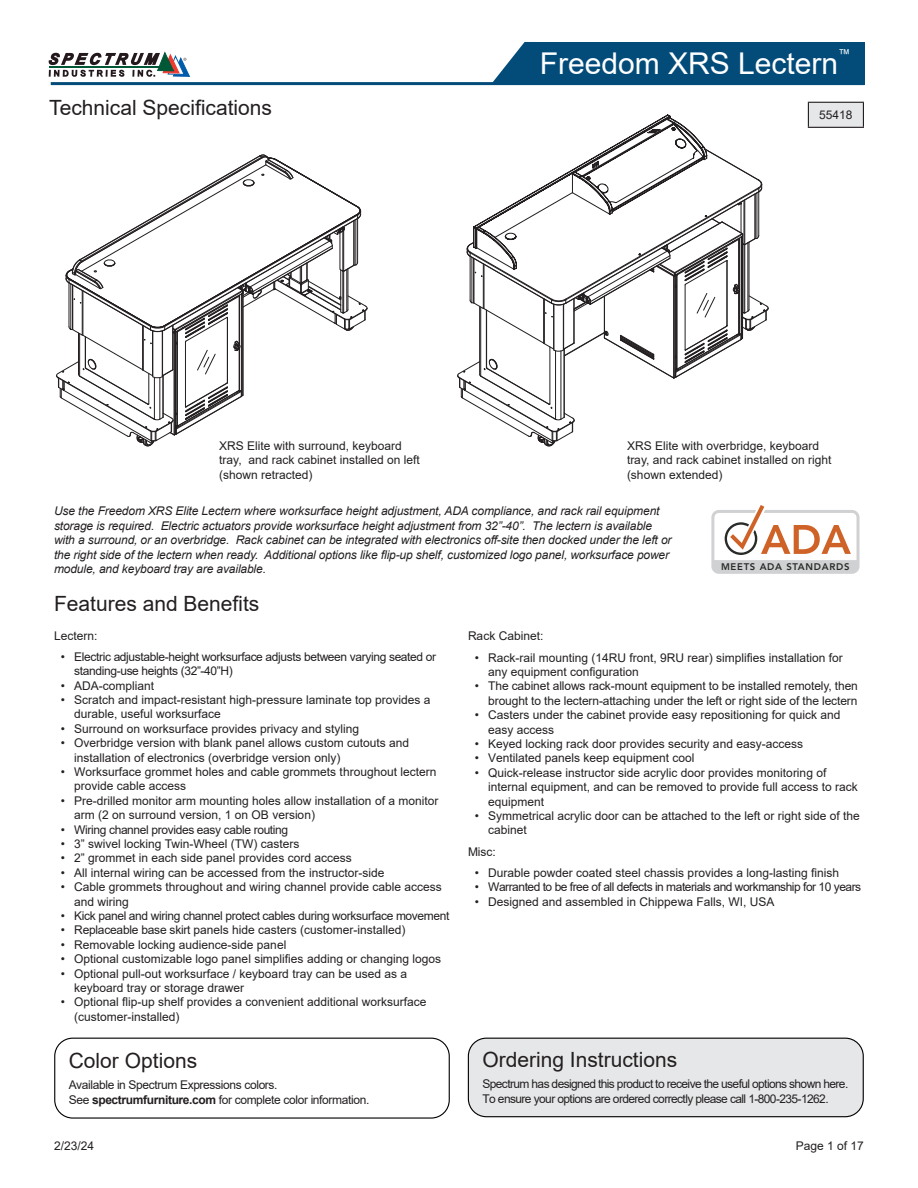
<style>
.page{position:relative;width:918px;height:1188px;background:#fff}
.page>*{position:absolute;margin:0;border:0;box-sizing:border-box;transform-origin:0 0}
.t1{font:30px "Arial";color:#fff}
.t2{font:21px "Arial";color:#231f20}
.t3{font:12.3px "Arial";color:#fff}
.Bulleted_List{font:12px/14.4px "Arial";color:#231f20}
.t4{font:italic 12px/14.4px "Arial";letter-spacing:-.01em;color:#231f20}
.Bulleted_List-2{font:12px/14.4px "Arial";letter-spacing:-.03em;color:#231f20}
.Bulleted_List-3{font:12px/14.4px "Arial";letter-spacing:-.05em;color:#231f20}
.Bulleted_List-4{font:12px "Arial";letter-spacing:-.04em;color:#231f20}
.t5{font:800 9.6px "Avenir LT Std";letter-spacing:.075em;color:#282b28}
.s1{font-weight:700}
</style>
<div class="page">
<div style="left:534px;top:42px;width:330px;height:43px;background:#034c7a"></div>
<svg style="left:493px;top:42px;width:41px;height:40px"></svg>
<hr style="left:51px;top:82px;width:813px;height:3px;background:#034c7a">
<svg style="left:49px;top:52px;width:141px;height:25px"></svg>
<svg style="left:56px;top:191px;width:188px;height:256px"></svg>
<svg style="left:197px;top:114px;width:508px;height:261px"></svg>
<svg style="left:457px;top:148px;width:312px;height:299px"></svg>
<svg style="left:711px;top:505px;width:149px;height:69px"></svg>
<div style="left:808px;top:102px;width:55px;height:25px;background:#e6e7e9"></div>
<svg style="left:808px;top:103px;width:1px;height:24px"></svg>
<hr style="left:808px;top:102px;width:56px;height:1px;background:#231f20">
<svg style="left:863px;top:103px;width:1px;height:24px"></svg>
<hr style="left:808px;top:127px;width:56px;height:1px;background:#231f20">
<div style="left:468px;top:1038px;width:395px;height:79px;background:#e6e7e9;border-radius:18px"></div>
<div style="left:468px;top:1038px;width:396px;height:79px;border:1px solid #000;border-radius:18px"></div>
<div style="left:54px;top:1038px;width:396px;height:81px;border:1px solid #000;border-radius:18px"></div>
<h2 class="t2" style="left:49px;top:93px;width:224px">Technical Specifications</h2>
<p class="t3" style="left:838px;top:46px;width:14px">™</p>
<h1 class="t1" style="left:540px;top:43px;width:300px">Freedom XRS Lectern</h1>
<p class="Bulleted_List" style="left:819px;top:108px;width:35px">55418</p>
<p class="Bulleted_List" style="left:219px;top:438px;width:202px">XRS Elite with surround, keyboard tray, and rack cabinet installed on left</p>
<p class="Bulleted_List" style="left:219px;top:467px;width:95px">(shown retracted)</p>
<p class="Bulleted_List" style="left:627px;top:438px;width:206px">XRS Elite with overbridge, keyboard tray, and rack cabinet installed on right</p>
<p class="Bulleted_List" style="left:627px;top:467px;width:97px">(shown extended)</p>
<p class="t4" style="left:54px;top:504px;width:619px">Use the Freedom XRS Elite Lectern where worksurface height adjustment, ADA compliance, and rack rail equipment storage is required. Electric actuators provide worksurface height adjustment from 32”-40”. The lectern is available with a surround, or an overbridge. Rack cabinet can be integrated with electronics off-site then docked under the left or the right side of the lectern when ready. Additional options like flip-up shelf, customized logo panel, worksurface power module, and keyboard tray are available.</p>
<p class="t5" style="left:721px;top:561px;width:130px">MEETS ADA STANDARDS</p>
<p class="t2" style="left:54px;top:589px;width:207px">Features and Benefits</p>
<p class="Bulleted_List" style="left:54px;top:628px;width:45px">Lectern:</p>
<p class="Bulleted_List-2" style="left:74px;top:649px;width:363px;text-indent:-14px">• Electric adjustable-height worksurface adjusts between varying seated or standing-use heights (32”-40”H)</p>
<p class="Bulleted_List" style="left:61px;top:678px;width:95px">• ADA-compliant</p>
<p class="Bulleted_List" style="left:74px;top:692px;width:358px;text-indent:-14px">• Scratch and impact-resistant high-pressure laminate top provides a durable, useful worksurface</p>
<p class="Bulleted_List" style="left:61px;top:721px;width:300px">• Surround on worksurface provides privacy and styling</p>
<p class="Bulleted_List" style="left:74px;top:736px;width:336px;text-indent:-14px">• Overbridge version with blank panel allows custom cutouts and installation of electronics (overbridge version only)</p>
<p class="Bulleted_List" style="left:74px;top:764px;width:364px;text-indent:-14px">• Worksurface grommet holes and cable grommets throughout lectern provide cable access</p>
<p class="Bulleted_List" style="left:74px;top:793px;width:366px;text-indent:-14px">• Pre-drilled monitor arm mounting holes allow installation of a monitor arm (2 on surround version, 1 on OB version)</p>
<p class="Bulleted_List-2" style="left:61px;top:822px;width:229px">• Wiring channel provides easy cable routing</p>
<p class="Bulleted_List" style="left:61px;top:836px;width:240px">• 3” swivel locking Twin-Wheel (TW) casters</p>
<p class="Bulleted_List" style="left:61px;top:851px;width:292px">• 2” grommet in each side panel provides cord access</p>
<p class="Bulleted_List" style="left:61px;top:865px;width:325px">• All internal wiring can be accessed from the instructor-side</p>
<p class="Bulleted_List" style="left:74px;top:880px;width:369px;text-indent:-14px">• Cable grommets throughout and wiring channel provide cable access and wiring</p>
<p class="Bulleted_List-2" style="left:61px;top:908px;width:390px">• Kick panel and wiring channel protect cables during worksurface movement</p>
<p class="Bulleted_List" style="left:61px;top:923px;width:346px">• Replaceable base skirt panels hide casters (customer-installed)</p>
<p class="Bulleted_List" style="left:61px;top:937px;width:227px">• Removable locking audience-side panel</p>
<p class="Bulleted_List" style="left:61px;top:952px;width:382px">• Optional customizable logo panel simplifies adding or changing logos</p>
<p class="Bulleted_List" style="left:74px;top:966px;width:334px;text-indent:-14px">• Optional pull-out worksurface / keyboard tray can be used as a keyboard tray or storage drawer</p>
<p class="Bulleted_List" style="left:74px;top:995px;width:354px;text-indent:-14px">• Optional flip-up shelf provides a convenient additional worksurface (customer-installed)</p>
<p class="t2" style="left:69px;top:1046px;width:130px">Color Options</p>
<p class="Bulleted_List-2" style="left:69px;top:1078px;width:210px">Available in Spectrum Expressions colors.</p>
<p class="Bulleted_List-2" style="left:69px;top:1092px;width:302px">See <span class="s1">spectrumfurniture.com</span> for complete color information.</p>
<p class="Bulleted_List" style="left:468px;top:629px;width:77px">Rack Cabinet:</p>
<p class="Bulleted_List" style="left:488px;top:650px;width:356px;text-indent:-14px">• Rack-rail mounting (14RU front, 9RU rear) simplifies installation for any equipment configuration</p>
<p class="Bulleted_List" style="left:475px;top:679px;width:385px;text-align:right">• The cabinet allows rack-mount equipment to be installed remotely, then brought to the lectern-attaching under the left or right side of the lectern</p>
<p class="Bulleted_List" style="left:488px;top:708px;width:354px;text-indent:-14px">• Casters under the cabinet provide easy repositioning for quick and easy access</p>
<p class="Bulleted_List" style="left:475px;top:737px;width:330px">• Keyed locking rack door provides security and easy-access</p>
<p class="Bulleted_List" style="left:475px;top:751px;width:221px">• Ventilated panels keep equipment cool</p>
<p class="Bulleted_List" style="left:488px;top:765px;width:371px;text-indent:-14px">• Quick-release instructor side acrylic door provides monitoring of internal equipment, and can be removed to provide full access to rack equipment</p>
<p class="Bulleted_List" style="left:488px;top:809px;width:373px;text-indent:-14px">• Symmetrical acrylic door can be attached to the left or right side of the cabinet</p>
<p class="Bulleted_List" style="left:468px;top:844px;width:29px">Misc:</p>
<p class="Bulleted_List" style="left:475px;top:865px;width:366px">• Durable powder coated steel chassis provides a long-lasting finish</p>
<p class="Bulleted_List-4" style="left:475px;top:879px;width:388px">• Warranted to be free of all defects in materials and workmanship for 10 years</p>
<p class="Bulleted_List" style="left:475px;top:894px;width:301px">• Designed and assembled in Chippewa Falls, WI, USA</p>
<p class="t2" style="left:482px;top:1045px;width:196px">Ordering Instructions</p>
<p class="Bulleted_List-3" style="left:482px;top:1077px;width:367px">Spectrum has designed this product to receive the useful options shown here.<br>To ensure your options are ordered correctly please call 1-800-235-1262.</p>
<p class="Bulleted_List" style="left:54px;top:1139px;width:42px">2/23/24</p>
<p class="Bulleted_List" style="left:796px;top:1139px;width:70px">Page 1 of 17</p>
</div>
